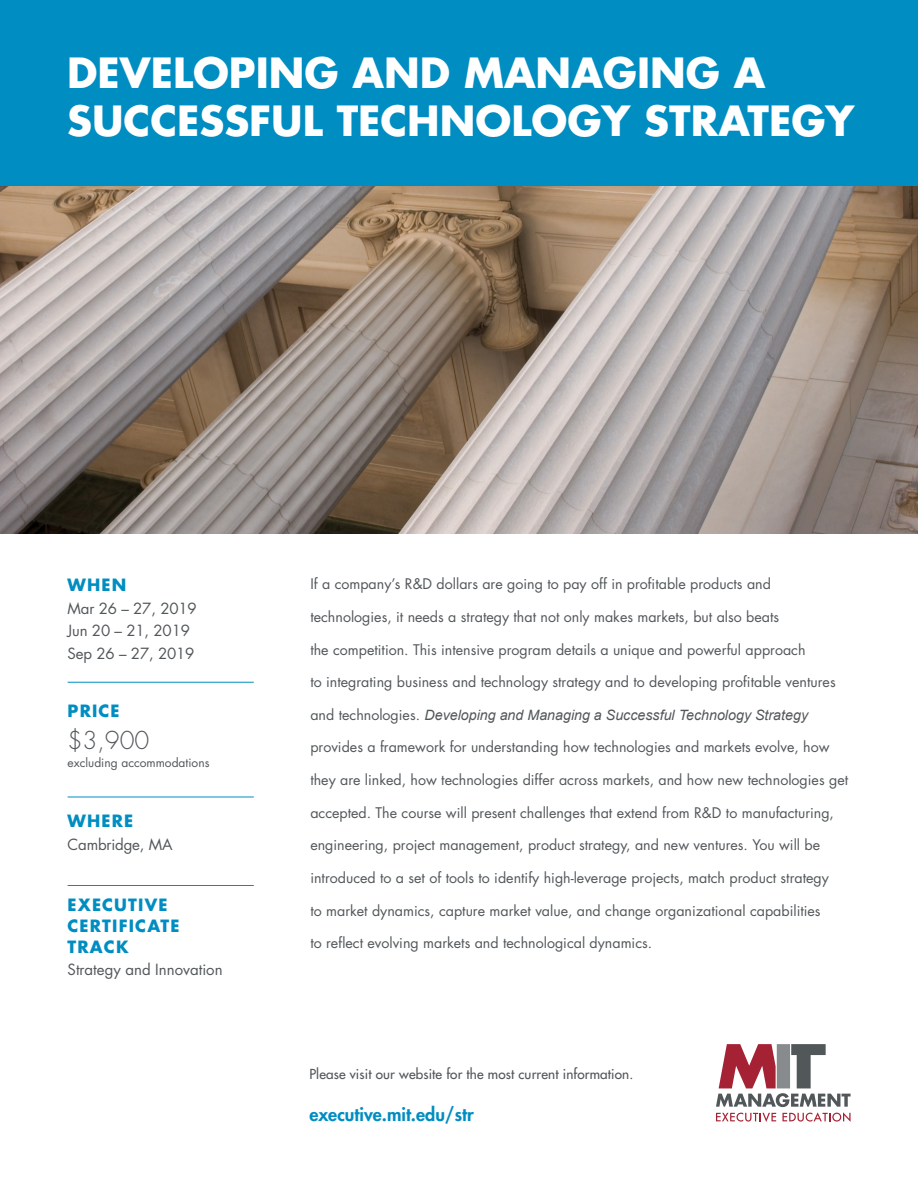
<style>
.page{position:relative;width:918px;height:1188px;background:#fff}
.page>*{position:absolute;margin:0;border:0;box-sizing:border-box;transform-origin:0 0}
.t1{font:700 48px "Futura Std";letter-spacing:.02em;color:#fff}
.t2{font:700 40.5px/48px "Futura Std";color:#fff}
.t3{font:300 24px "Futura Std";color:#52575a}
.t4{font:800 18px "Futura Std";color:#008dc1}
.WHEN-PRICE-WHERE-TRA{font:700 16.5px/21px "Futura Std";letter-spacing:.07em;color:#008dc1}
.t5{font:15px/22.5px "Futura Std";letter-spacing:-.01em;color:#52575a}
.Body_-_Front{font:14.25px "Futura Std";color:#52575a}
.Body_-_Front-2{font:italic 14.25px "Arial";color:#52575a}
.t6{font:500 13.5px "Futura Std";letter-spacing:.01em;color:#52575a}
.t7{font:12px "Futura Std";color:#52575a}
.s1{font-family:"Futura Std";font-style:normal}
</style>
<div class="page">
<svg style="left:716px;top:1044px;width:135px;height:78px"></svg>
<hr style="left:68px;top:682px;width:186px;height:1px;background:#008dc1">
<hr style="left:68px;top:797px;width:186px;height:1px;background:#008dc1">
<hr style="left:68px;top:885px;width:186px;height:1px;background:#008dc1">
<div style="left:0;top:0;width:918px;height:187px;background:#008dc1"></div>
<img style="left:0;top:186px;width:918px;height:348px">
<p class="t2" style="left:67px;top:48px;width:789px">DEVELOPING AND MANAGING A<br>SUCCESSFUL TECHNOLOGY STRATEGY</p>
<p class="t1" style="left:340px;top:76px;width:426px">THE GOOD JOBS</p>
<p class="WHEN-PRICE-WHERE-TRA" style="left:68px;top:574px;width:60px">WHEN</p>
<p class="t5" style="left:68px;top:597px;width:131px">Mar 26 – 27, 2019<br>Jun 20 – 21, 2019<br>Sep 26 – 27, 2019</p>
<p class="WHEN-PRICE-WHERE-TRA" style="left:68px;top:700px;width:54px">PRICE</p>
<p class="t3" style="left:68px;top:725px;width:83px">$3,900</p>
<p class="t7" style="left:68px;top:755px;width:143px">excluding accommodations</p>
<p class="WHEN-PRICE-WHERE-TRA" style="left:68px;top:810px;width:67px">WHERE</p>
<p class="t5" style="left:68px;top:833px;width:107px">Cambridge, MA</p>
<p class="WHEN-PRICE-WHERE-TRA" style="left:68px;top:894px;width:113px">EXECUTIVE<br>CERTIFICATE<br>TRACK</p>
<p class="t5" style="left:68px;top:959px;width:157px">Strategy and Innovation</p>
<p class="Body_-_Front" style="left:310px;top:575px;width:462px">If a company’s R&amp;D dollars are going to pay off in profitable products and</p>
<p class="Body_-_Front" style="left:310px;top:608px;width:470px">technologies, it needs a strategy that not only makes markets, but also beats</p>
<p class="Body_-_Front" style="left:310px;top:640px;width:497px">the competition. This intensive program details a unique and powerful approach</p>
<p class="Body_-_Front" style="left:310px;top:673px;width:527px">to integrating business and technology strategy and to developing profitable ventures</p>
<p class="Body_-_Front-2" style="left:310px;top:706px;width:499px"><span class="s1">and technologies.</span> Developing and Managing a Successful Technology Strategy</p>
<p class="Body_-_Front" style="left:310px;top:738px;width:521px">provides a framework for understanding how technologies and markets evolve, how</p>
<p class="Body_-_Front" style="left:310px;top:771px;width:539px">they are linked, how technologies differ across markets, and how new technologies get</p>
<p class="Body_-_Front" style="left:310px;top:803px;width:525px">accepted. The course will present challenges that extend from R&amp;D to manufacturing,</p>
<p class="Body_-_Front" style="left:310px;top:836px;width:511px">engineering, project management, product strategy, and new ventures. You will be</p>
<p class="Body_-_Front" style="left:310px;top:869px;width:520px">introduced to a set of tools to identify high-leverage projects, match product strategy</p>
<p class="Body_-_Front" style="left:310px;top:901px;width:512px">to market dynamics, capture market value, and change organizational capabilities</p>
<p class="Body_-_Front" style="left:310px;top:934px;width:343px">to reflect evolving markets and technological dynamics.</p>
<p class="t6" style="left:309px;top:1066px;width:325px">Please visit our website for the most current information.</p>
<p class="t4" style="left:309px;top:1103px;width:166px">executive.mit.edu/str</p>
</div>
